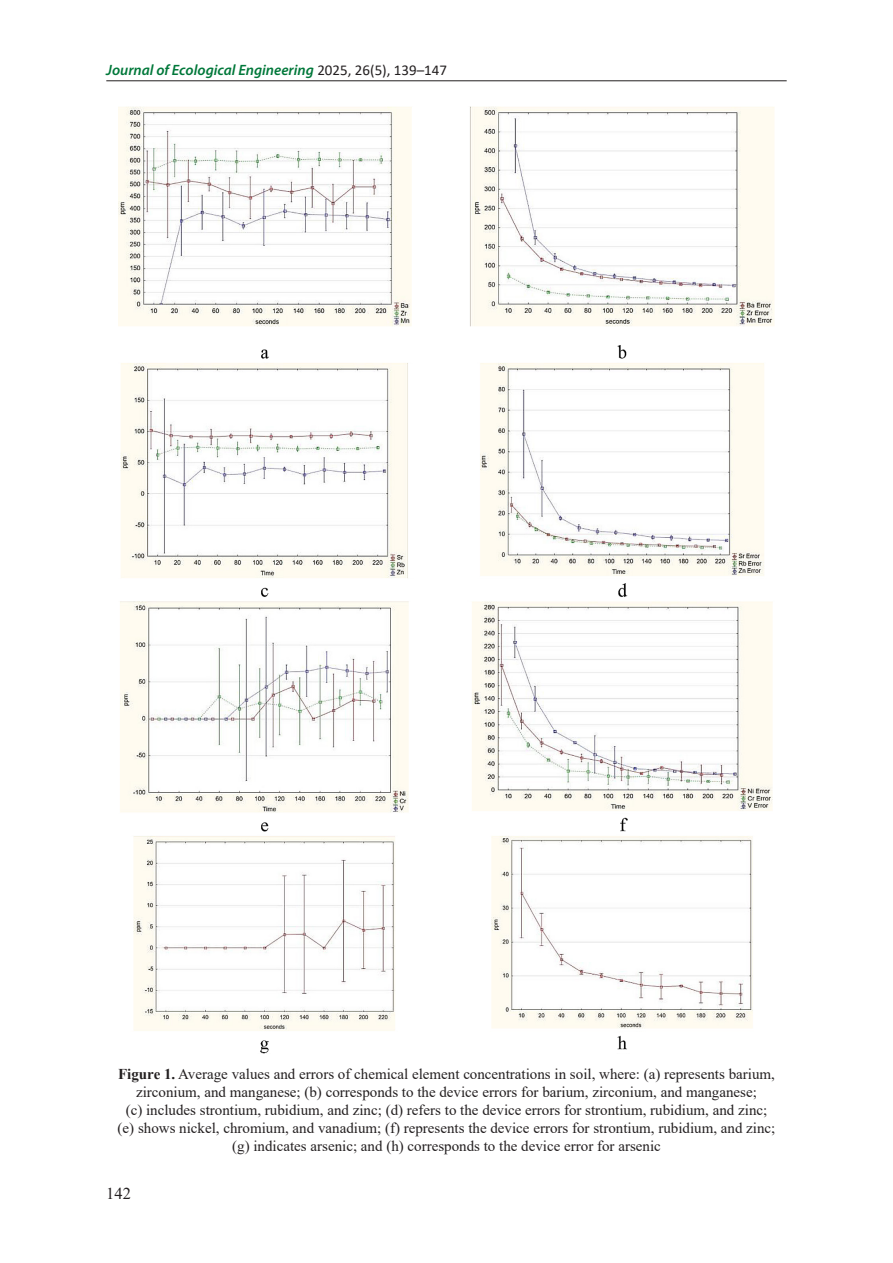
<style>
.page{position:relative;width:893px;height:1263px;background:#fff}
.page>*{position:absolute;margin:0;border:0;box-sizing:border-box;transform-origin:0 0}
.t1{font:16.5px "Times New Roman";color:#231f20}
.Figure{font:15px/18px "Times New Roman";color:#231f20;text-align:center}
.t2{font:italic 600 15px "Myriad Pro";color:#00783a}
.s1{font-family:"Calibri";font-weight:400;font-style:normal;color:#231f20}
.s2{font-weight:700}
</style>
<div class="page">
<hr style="left:106px;top:80px;width:681px;height:1px;background:#231f20">
<img style="left:119px;top:106px;width:655px;height:948px">
<p class="t2" style="left:106px;top:60px;width:342px">Journal of Ecological Engineering <span class="s1">2025, 26(5), 139–147</span></p>
<p class="Figure" style="left:118px;top:1065px;width:658px"><span class="s2">Figure 1.</span> Average values and errors of chemical element concentrations in soil, where: (a) represents barium, zirconium, and manganese; (b) corresponds to the device errors for barium, zirconium, and manganese;</p>
<p class="Figure" style="left:126px;top:1101px;width:643px">(c) includes strontium, rubidium, and zinc; (d) refers to the device errors for strontium, rubidium, and zinc;</p>
<p class="Figure" style="left:118px;top:1119px;width:659px">(e) shows nickel, chromium, and vanadium; (f) represents the device errors for strontium, rubidium, and zinc;</p>
<p class="Figure" style="left:232px;top:1137px;width:430px">(g) indicates arsenic; and (h) corresponds to the device error for arsenic</p>
<p class="t1" style="left:106px;top:1182px;width:26px">142</p>
</div>
